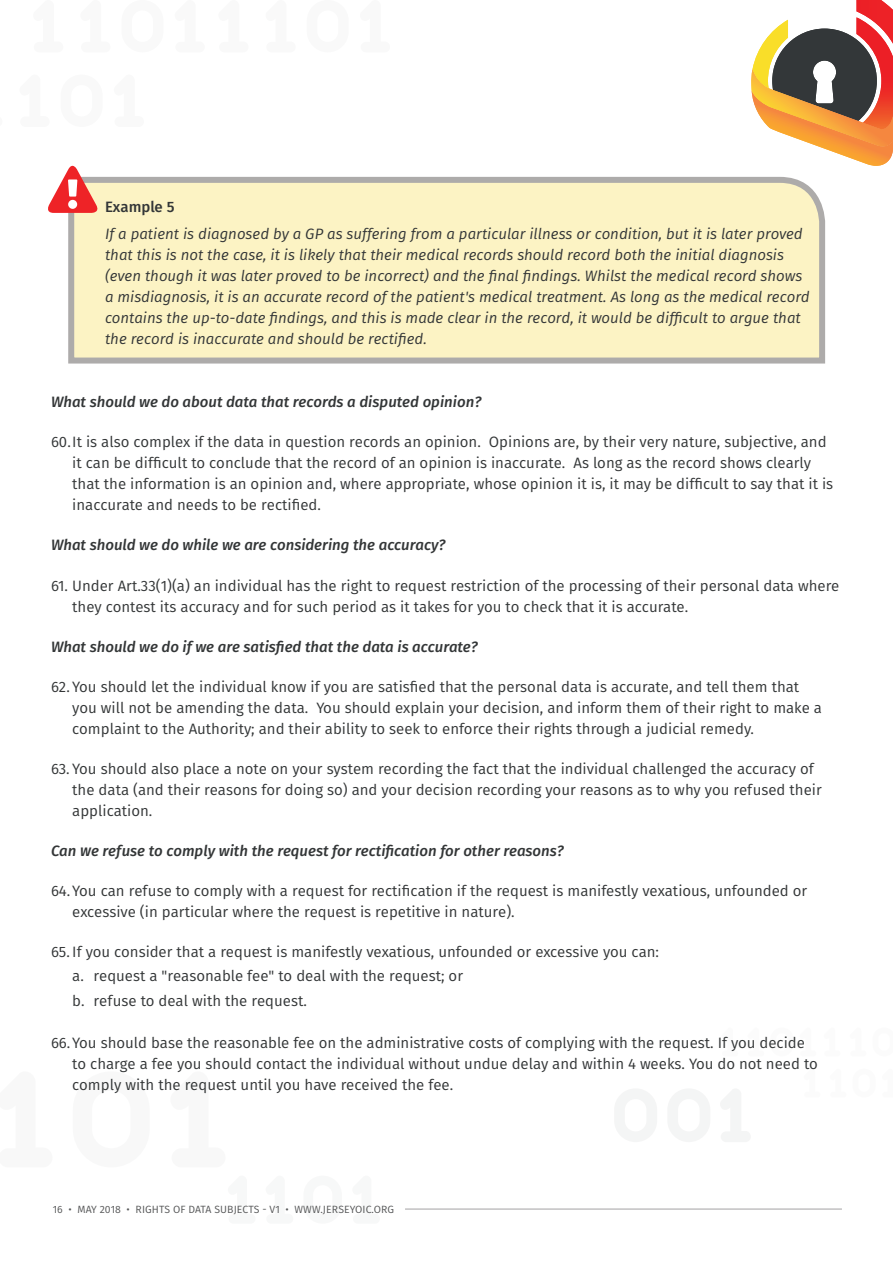
<style>
.page{position:relative;width:893px;height:1263px;background:#fff}
.page>*{position:absolute;margin:0;border:0;box-sizing:border-box;transform-origin:0 0}
.t1{font:15px/21px "Fira Sans";color:#333637}
.t2{font:italic 15px/21px "Fira Sans";color:#333637}
.t3{font:italic 500 15px "Fira Sans";color:#333637}
.t4{font:500 15px "Fira Sans";color:#333637}
.t5{font:10.5px "Fira Sans";letter-spacing:.01em;color:#575859}
</style>
<div class="page">
<svg style="left:615px;top:1089px;width:42px;height:53px"></svg>
<svg style="left:668px;top:1089px;width:42px;height:53px"></svg>
<svg style="left:721px;top:1089px;width:29px;height:53px"></svg>
<svg style="left:751px;top:0;width:142px;height:166px"></svg>
<hr style="left:405px;top:1208px;width:437px;height:2px;background:#c2c1c2">
<svg style="left:68px;top:176px;width:758px;height:188px;background:#f6edc2"></svg>
<svg style="left:48px;top:165px;width:53px;height:48px"></svg>
<p class="t4" style="left:105px;top:196px;width:71px">Example 5</p>
<p class="t2" style="left:105px;top:223px;width:706px">If a patient is diagnosed by a GP as suffering from a particular illness or condition, but it is later proved that this is not the case, it is likely that their medical records should record both the initial diagnosis (even though it was later proved to be incorrect) and the final findings. Whilst the medical record shows a misdiagnosis, it is an accurate record of the patient's medical treatment. As long as the medical record contains the up-to-date findings, and this is made clear in the record, it would be difficult to argue that the record is inaccurate and should be rectified.</p>
<p class="t3" style="left:51px;top:391px;width:432px">What should we do about data that records a disputed opinion?</p>
<p class="t1" style="left:72px;top:432px;width:762px;text-indent:-21px">60.It is also complex if the data in question records an opinion. Opinions are, by their very nature, subjective, and it can be difficult to conclude that the record of an opinion is inaccurate. As long as the record shows clearly that the information is an opinion and, where appropriate, whose opinion it is, it may be difficult to say that it is inaccurate and needs to be rectified.</p>
<p class="t3" style="left:51px;top:535px;width:396px">What should we do while we are considering the accuracy?</p>
<p class="t1" style="left:72px;top:575px;width:769px;text-indent:-21px">61. Under Art.33(1)(a) an individual has the right to request restriction of the processing of their personal data where they contest its accuracy and for such period as it takes for you to check that it is accurate.</p>
<p class="t3" style="left:51px;top:636px;width:428px">What should we do if we are satisfied that the data is accurate?</p>
<p class="t1" style="left:72px;top:676px;width:751px;text-indent:-21px">62. You should let the individual know if you are satisfied that the personal data is accurate, and tell them that you will not be amending the data. You should explain your decision, and inform them of their right to make a complaint to the Authority; and their ability to seek to enforce their rights through a judicial remedy.</p>
<p class="t1" style="left:72px;top:758px;width:751px;text-indent:-21px">63. You should also place a note on your system recording the fact that the individual challenged the accuracy of the data (and their reasons for doing so) and your decision recording your reasons as to why you refused their application.</p>
<p class="t3" style="left:51px;top:840px;width:514px">Can We refuse to comply with the request for rectification for other reasons?</p>
<p class="t1" style="left:72px;top:880px;width:737px;text-indent:-21px">64.You can refuse to comply with a request for rectification if the request is manifestly vexatious, unfounded or excessive (in particular where the request is repetitive in nature).</p>
<p class="t1" style="left:72px;top:941px;width:588px;line-height:23.1px;text-indent:-21px">65. If you consider that a request is manifestly vexatious, unfounded or excessive you can: a. request a "reasonable fee" to deal with the request; or</p>
<p class="t1" style="left:72px;top:990px;width:236px">b. refuse to deal with the request.</p>
<p class="t1" style="left:72px;top:1032px;width:747px;text-indent:-21px">66.You should base the reasonable fee on the administrative costs of complying with the request. If you decide to charge a fee you should contact the individual without undue delay and within 4 weeks. You do not need to comply with the request until you have received the fee.</p>
<p class="t5" style="left:53px;top:1202px;width:343px">16 • MAY 2018 • RIGHTS OF DATA SUBJECTS - V1 • WWW.JERSEYOIC.ORG</p>
</div>
